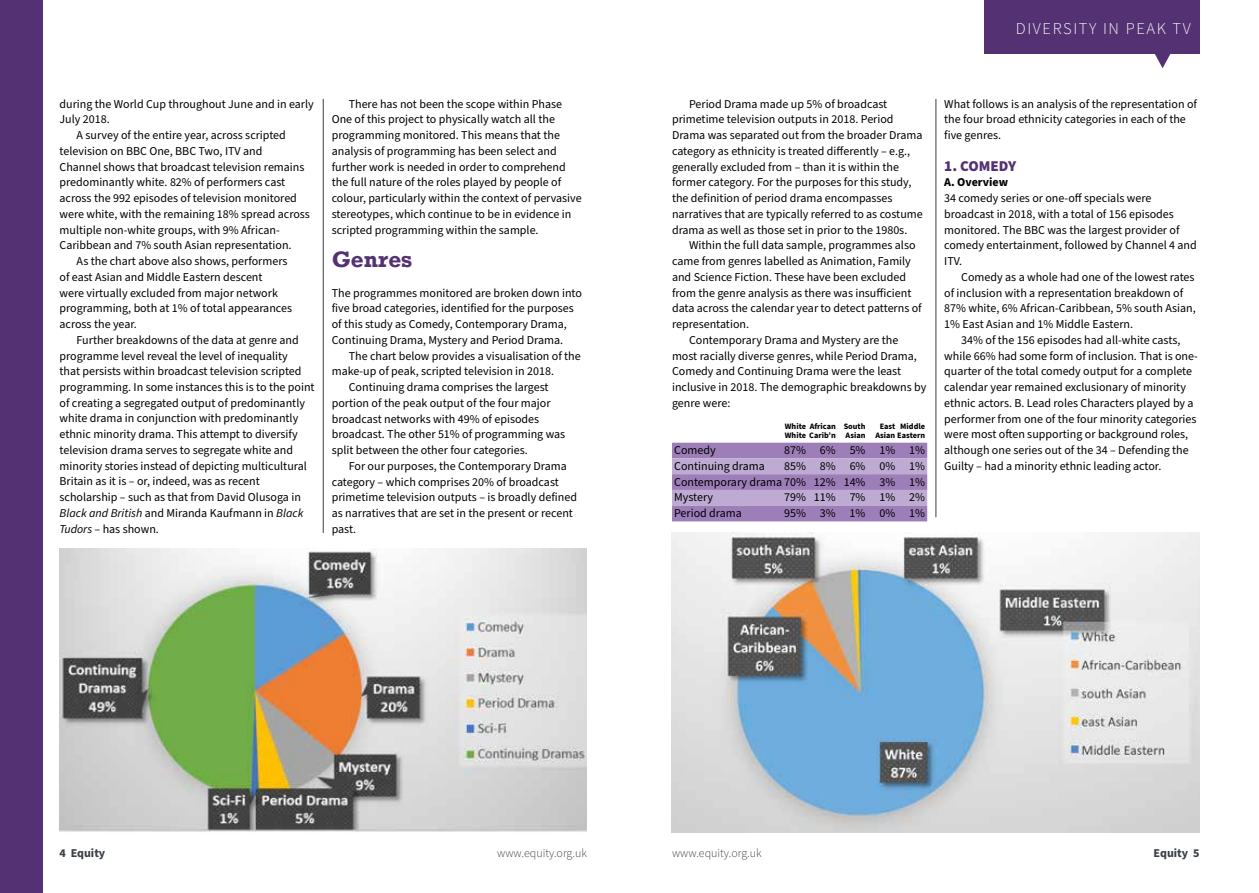
<style>
.page{position:relative;width:1259px;height:893px;background:#fff}
.page>*{position:absolute;margin:0;border:0;box-sizing:border-box;transform-origin:0 0}
.t1{font:700 21px "Rockwell Nova";color:#543173}
.t2{font:300 16.5px "Source Sans Pro";letter-spacing:.1em;color:#fff}
.t3{font:900 15px "Source Sans Pro";color:#543173}
.t4{font:12px/15.8px "Source Sans Pro";color:#000}
.t5{font:italic 12px "Source Sans Pro";color:#000}
.t6{font:300 12px "Source Sans Pro";color:#394047}
.t7{font:700 12px "Source Sans Pro";color:#394047}
.t8{font:700 12px "Source Sans Pro";color:#000}
.t9{font:700 8.25px/9.8px "Source Sans Pro";color:#000;text-align:right}
.s1{font-style:normal}
.s2{font-style:italic}
</style>
<div class="page">
<div style="left:0;top:0;width:43px;height:893px;background:#543173"></div>
<div style="left:984px;top:0;width:215px;height:54px;background:#543173"></div>
<svg style="left:1155px;top:54px;width:16px;height:14px"></svg>
<hr style="left:935px;top:99px;width:1px;height:418px;background:#394047">
<hr style="left:323px;top:99px;width:1px;height:434px;background:#394047">
<div style="left:672px;top:443px;width:255px;height:15px;background:#9e7eb9"></div>
<div style="left:672px;top:458px;width:255px;height:16px;background:#beaad2"></div>
<div style="left:672px;top:474px;width:255px;height:16px;background:#9e7eb9"></div>
<div style="left:672px;top:490px;width:255px;height:16px;background:#beaad2"></div>
<div style="left:672px;top:506px;width:255px;height:15px;background:#9e7eb9"></div>
<img style="left:671px;top:533px;width:528px;height:299px">
<img style="left:60px;top:549px;width:527px;height:283px">
<p class="t4" style="left:60px;top:96px;width:256px">during the World Cup throughout June and in early</p>
<p class="t4" style="left:60px;top:112px;width:52px">July 2018.</p>
<p class="t4" style="left:77px;top:128px;width:211px">A survey of the entire year, across scripted</p>
<p class="t4" style="left:60px;top:143px;width:204px">television on BBC One, BBC Two, ITV and</p>
<p class="t4" style="left:60px;top:159px;width:246px">Channel shows that broadcast television remains</p>
<p class="t4" style="left:60px;top:175px;width:227px">predominantly white. 82% of performers cast</p>
<p class="t4" style="left:60px;top:191px;width:239px">across the 992 episodes of television monitored</p>
<p class="t4" style="left:60px;top:206px;width:252px">were white, with the remaining 18% spread across</p>
<p class="t4" style="left:60px;top:222px;width:222px">multiple non-white groups, with 9% African-</p>
<p class="t4" style="left:60px;top:238px;width:233px">Caribbean and 7% south Asian representation.</p>
<p class="t4" style="left:77px;top:254px;width:212px">As the chart above also shows, performers</p>
<p class="t4" style="left:60px;top:269px;width:204px">of east Asian and Middle Eastern descent</p>
<p class="t4" style="left:60px;top:285px;width:220px">were virtually excluded from major network</p>
<p class="t4" style="left:60px;top:301px;width:234px">programming, both at 1% of total appearances</p>
<p class="t4" style="left:60px;top:317px;width:79px">across the year.</p>
<p class="t4" style="left:77px;top:332px;width:224px">Further breakdowns of the data at genre and</p>
<p class="t4" style="left:60px;top:348px;width:230px">programme level reveal the level of inequality</p>
<p class="t4" style="left:60px;top:364px;width:243px">that persists within broadcast television scripted</p>
<p class="t4" style="left:60px;top:379px;width:257px">programming. In some instances this is to the point</p>
<p class="t4" style="left:60px;top:395px;width:247px">of creating a segregated output of predominantly</p>
<p class="t4" style="left:60px;top:411px;width:240px">white drama in conjunction with predominantly</p>
<p class="t4" style="left:60px;top:427px;width:239px">ethnic minority drama. This attempt to diversify</p>
<p class="t4" style="left:60px;top:442px;width:235px">television drama serves to segregate white and</p>
<p class="t4" style="left:60px;top:458px;width:249px">minority stories instead of depicting multicultural</p>
<p class="t4" style="left:60px;top:474px;width:202px">Britain as it is – or, indeed, was as recent</p>
<p class="t4" style="left:60px;top:490px;width:243px">scholarship – such as that from David Olusoga in</p>
<p class="t5" style="left:60px;top:505px;width:245px">Black and British <span class="s1">and Miranda Kaufmann in</span> Black</p>
<p class="t4" style="left:60px;top:521px;width:101px"><span class="s2">Tudors</span> – has shown.</p>
<p class="t4" style="left:332px;top:96px;width:251px;text-indent:17px">There has not been the scope within Phase One of this project to physically watch all the programming monitored. This means that the analysis of programming has been select and further work is needed in order to comprehend the full nature of the roles played by people of colour, particularly within the context of pervasive stereotypes, which continue to be in evidence in scripted programming within the sample.</p>
<h1 class="t1" style="left:332px;top:246px;width:82px">Genres</h1>
<p class="t4" style="left:332px;top:285px;width:252px">The programmes monitored are broken down into five broad categories, identified for the purposes of this study as Comedy, Contemporary Drama, Continuing Drama, Mystery and Period Drama.</p>
<p class="t4" style="left:349px;top:348px;width:233px">The chart below provides a visualisation of the</p>
<p class="t4" style="left:332px;top:364px;width:224px">make-up of peak, scripted television in 2018.</p>
<p class="t4" style="left:349px;top:380px;width:201px">Continuing drama comprises the largest</p>
<p class="t4" style="left:332px;top:395px;width:220px">portion of the peak output of the four major</p>
<p class="t4" style="left:332px;top:411px;width:209px">broadcast networks with 49% of episodes</p>
<p class="t4" style="left:332px;top:427px;width:235px">broadcast. The other 51% of programming was</p>
<p class="t4" style="left:332px;top:443px;width:198px">split between the other four categories.</p>
<p class="t4" style="left:349px;top:458px;width:219px">For our purposes, the Contemporary Drama</p>
<p class="t4" style="left:332px;top:474px;width:229px">category – which comprises 20% of broadcast</p>
<p class="t4" style="left:332px;top:490px;width:247px">primetime television outputs – is broadly defined</p>
<p class="t4" style="left:332px;top:506px;width:243px">as narratives that are set in the present or recent</p>
<p class="t4" style="left:332px;top:521px;width:26px">past.</p>
<h2 class="t2" style="left:1015px;top:18px;width:177px">DIVERSITY IN PEAK TV</h2>
<p class="t4" style="left:672px;top:96px;width:252px;text-indent:17px">Period Drama made up 5% of broadcast primetime television outputs in 2018. Period Drama was separated out from the broader Drama category as ethnicity is treated differently – e.g., generally excluded from – than it is within the former category. For the purposes for this study, the definition of period drama encompasses narratives that are typically referred to as costume drama as well as those set in prior to the 1980s.</p>
<p class="t4" style="left:689px;top:238px;width:228px">Within the full data sample, programmes also</p>
<p class="t4" style="left:672px;top:254px;width:240px">came from genres labelled as Animation, Family</p>
<p class="t4" style="left:672px;top:269px;width:236px">and Science Fiction. These have been excluded</p>
<p class="t4" style="left:672px;top:285px;width:241px">from the genre analysis as there was insufficient</p>
<p class="t4" style="left:672px;top:301px;width:251px">data across the calendar year to detect patterns of</p>
<p class="t4" style="left:672px;top:317px;width:79px">representation.</p>
<p class="t4" style="left:689px;top:332px;width:211px">Contemporary Drama and Mystery are the</p>
<p class="t4" style="left:672px;top:348px;width:246px">most racially diverse genres, while Period Drama,</p>
<p class="t4" style="left:672px;top:364px;width:230px">Comedy and Continuing Drama were the least</p>
<p class="t4" style="left:672px;top:380px;width:256px">inclusive in 2018. The demographic breakdowns by</p>
<p class="t4" style="left:672px;top:395px;width:60px">genre were:</p>
<p class="t9" style="left:785px;top:421px;width:82px">White African South</p>
<p class="t9" style="left:785px;top:421px;width:142px">East Middle<br>White Carib’n Asian Asian Eastern</p>
<p class="t4" style="left:674px;top:443px;width:43px">Comedy</p>
<p class="t4" style="left:784px;top:443px;width:142px">87% 6% 5% 1% 1%</p>
<p class="t4" style="left:674px;top:458px;width:92px">Continuing drama</p>
<p class="t4" style="left:674px;top:458px;width:252px;text-align:justify;text-indent:110px">85% 8% 6% 0% 1% Contemporary drama 70% 12% 14% 3% 1% Mystery</p>
<p class="t4" style="left:784px;top:490px;width:142px">79% 11% 7% 1% 2%</p>
<p class="t4" style="left:674px;top:506px;width:69px">Period drama</p>
<p class="t4" style="left:784px;top:506px;width:142px">95% 3% 1% 0% 1%</p>
<p class="t4" style="left:944px;top:96px;width:254px">What follows is an analysis of the representation of the four broad ethnicity categories in each of the five genres.</p>
<p class="t3" style="left:944px;top:155px;width:73px">1. COMEDY</p>
<p class="t8" style="left:944px;top:174px;width:65px">A. Overview</p>
<p class="t4" style="left:944px;top:191px;width:254px">34 comedy series or one-off specials were broadcast in 2018, with a total of 156 episodes monitored. The BBC was the largest provider of comedy entertainment, followed by Channel 4 and ITV.</p>
<p class="t4" style="left:944px;top:269px;width:253px;text-indent:17px">Comedy as a whole had one of the lowest rates of inclusion with a representation breakdown of 87% white, 6% African-Caribbean, 5% south Asian, 1% East Asian and 1% Middle Eastern.</p>
<p class="t4" style="left:944px;top:332px;width:255px;text-indent:17px">34% of the 156 episodes had all-white casts, while 66% had some form of inclusion. That is one&shy;quarter of the total comedy output for a complete calendar year remained exclusionary of minority ethnic actors. B. Lead roles Characters played by a performer from one of the four minority categories were most often supporting or background roles, although one series out of the 34 – Defending the Guilty – had a minority ethnic leading actor.</p>
<p class="t7" style="left:60px;top:845px;width:47px">4 Equity</p>
<p class="t6" style="left:497px;top:845px;width:91px">www.equity.org.uk</p>
<p class="t6" style="left:672px;top:845px;width:91px">www.equity.org.uk</p>
<p class="t7" style="left:1153px;top:845px;width:47px">Equity 5</p>
</div>
